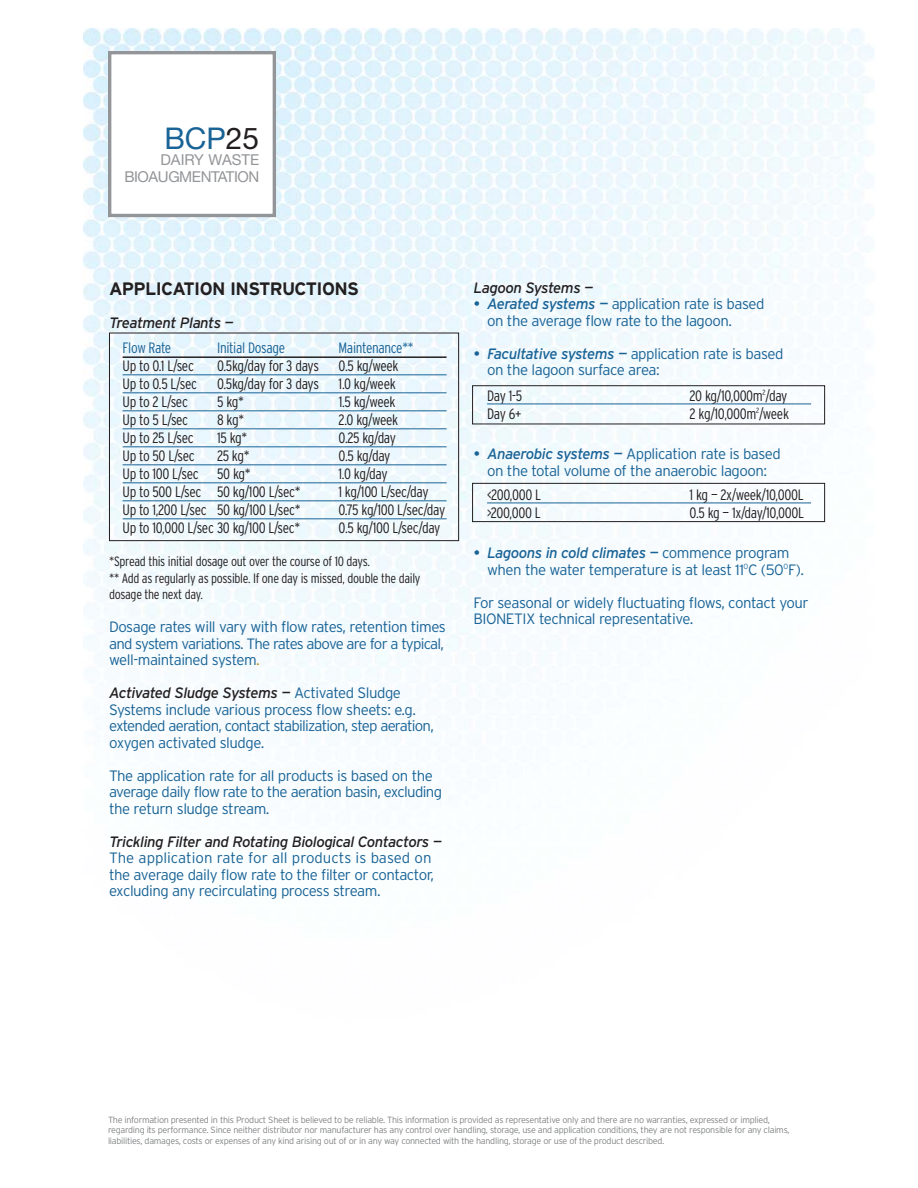
<style>
.page{position:relative;width:918px;height:1188px;background:#fff}
.page>*{position:absolute;margin:0;border:0;box-sizing:border-box;transform-origin:0 0}
.t1{font:30px "Helvetica Neue";color:#196396}
.t2{font:700 18px "Interstate";letter-spacing:-.035em;color:#231f20}
.t3{font:300 15px/16.5px "Interstate";letter-spacing:-.035em;color:#196396}
.t4{font:300 condensed 15px "Interstate";letter-spacing:-.025em;color:#231f20}
.t5{font:italic 15px "Interstate";letter-spacing:-.035em;color:#231f20}
.t6{font:300 condensed 15px "Interstate";letter-spacing:-.025em;color:#196396}
.t7{font:15px/16.5px "Helvetica Neue";letter-spacing:-.03em;color:#939598;text-align:right}
.t8{font:300 condensed 13.5px/16.5px "Interstate";letter-spacing:-.025em;color:#231f20}
.t9{font:300 9px/10.5px "Interstate";letter-spacing:-.03em;color:#808284}
.s1{color:#231f20}
.s2{color:#bb890a}
.s3{font-weight:400;font-style:italic;color:#231f20}
.s4{font-weight:400;font-style:italic}
</style>
<div class="page">
<img style="left:83px;top:28px;width:792px;height:755px">
<div style="left:110px;top:53px;width:164px;height:162px;background:#fff"></div>
<div style="left:108px;top:51px;width:168px;height:166px;border:3px solid #939598"></div>
<svg style="left:109px;top:332px;width:716px;height:209px"></svg>
<h1 class="t1" style="left:164px;top:121px;width:96px">BCP<span class="s1">25</span></h1>
<p class="t7" style="left:124px;top:152px;width:137px">DAIRY WASTE<br>BIOAUGMENTATION</p>
<p class="t2" style="left:109px;top:282px;width:252px">APPLICATION INSTRUCTIONS</p>
<p class="t5" style="left:109px;top:317px;width:126px">Treatment Plants —</p>
<p class="t6" style="left:123px;top:342px;width:50px">Flow Rate</p>
<p class="t6" style="left:217px;top:342px;width:70px">Initial Dosage</p>
<p class="t6" style="left:339px;top:342px;width:77px">Maintenance**</p>
<p class="t4" style="left:123px;top:360px;width:73px">Up to 0.1 L/sec</p>
<p class="t4" style="left:217px;top:360px;width:103px">0.5kg/day for 3 days</p>
<p class="t4" style="left:339px;top:360px;width:62px">0.5 kg/week</p>
<p class="t4" style="left:123px;top:378px;width:76px">Up to 0.5 L/sec</p>
<p class="t4" style="left:217px;top:378px;width:103px">0.5kg/day for 3 days</p>
<p class="t4" style="left:339px;top:378px;width:59px">1.0 kg/week</p>
<p class="t4" style="left:123px;top:396px;width:67px">Up to 2 L/sec</p>
<p class="t4" style="left:217px;top:396px;width:28px">5 kg*</p>
<p class="t4" style="left:339px;top:396px;width:58px">1.5 kg/week</p>
<p class="t4" style="left:123px;top:414px;width:67px">Up to 5 L/sec</p>
<p class="t4" style="left:217px;top:414px;width:29px">8 kg*</p>
<p class="t4" style="left:339px;top:414px;width:61px">2.0 kg/week</p>
<p class="t4" style="left:123px;top:432px;width:73px">Up to 25 L/sec</p>
<p class="t4" style="left:217px;top:432px;width:32px">15 kg*</p>
<p class="t4" style="left:339px;top:432px;width:59px">0.25 kg/day</p>
<p class="t4" style="left:123px;top:450px;width:74px">Up to 50 L/sec</p>
<p class="t4" style="left:217px;top:450px;width:34px">25 kg*</p>
<p class="t4" style="left:339px;top:450px;width:53px">0.5 kg/day</p>
<p class="t4" style="left:123px;top:468px;width:130px">Up to 100 L/sec 50 kg*</p>
<p class="t4" style="left:339px;top:468px;width:51px">1.0 kg/day</p>
<p class="t4" style="left:123px;top:486px;width:180px">Up to 500 L/sec 50 kg/100 L/sec*</p>
<p class="t4" style="left:338px;top:486px;width:92px">1 kg/100 L/sec/day</p>
<p class="t4" style="left:123px;top:504px;width:180px">Up to 1,200 L/sec 50 kg/100 L/sec*</p>
<p class="t4" style="left:339px;top:504px;width:108px">0.75 kg/100 L/sec/day</p>
<p class="t4" style="left:123px;top:522px;width:179px">Up to 10,000 L/sec 30 kg/100 L/sec*</p>
<p class="t4" style="left:339px;top:522px;width:103px">0.5 kg/100 L/sec/day</p>
<p class="t8" style="left:109px;top:554px;width:313px">*Spread this initial dosage out over the course of 10 days.<br>** Add as regularly as possible. If one day is missed, double the daily dosage the next day.</p>
<p class="t3" style="left:109px;top:620px;width:338px">Dosage rates will vary with flow rates, retention times and system variations. The rates above are for a typical, well-maintained system<span class="s2">.</span></p>
<p class="t3" style="left:109px;top:686px;width:326px"><span class="s3">Activated Sludge Systems —</span> Activated Sludge Systems include various process flow sheets: e.g. extended aeration, contact stabilization, step aeration, oxygen activated sludge.</p>
<p class="t3" style="left:109px;top:768px;width:335px">The application rate for all products is based on the average daily flow rate to the aeration basin, excluding the return sludge stream.</p>
<p class="t5" style="left:109px;top:836px;width:334px">Trickling Filter and Rotating Biological Contactors —</p>
<p class="t3" style="left:109px;top:851px;width:326px">The application rate for all products is based on the average daily flow rate to the filter or contactor, excluding any recirculating process stream.</p>
<p class="t5" style="left:474px;top:282px;width:121px">Lagoon Systems —</p>
<p class="t3" style="left:487px;top:296px;width:279px;text-indent:-14px"><span class="s4">• Aerated systems —</span> application rate is based on the average flow rate to the lagoon.</p>
<p class="t3" style="left:487px;top:346px;width:298px;text-indent:-14px"><span class="s4">• Facultative systems —</span> application rate is based on the lagoon surface area:</p>
<p class="t4" style="left:487px;top:389px;width:37px">Day 1-5</p>
<p class="t4" style="left:690px;top:389px;width:99px">20 kg/10,000m<sup>2</sup>/day</p>
<p class="t4" style="left:487px;top:407px;width:36px">Day 6+</p>
<p class="t4" style="left:690px;top:407px;width:101px">2 kg/10,000m<sup>2</sup>/week</p>
<p class="t3" style="left:474px;top:446px;width:309px;text-align:center"><span class="s4">• Anaerobic systems —</span> Application rate is based on the total volume of the anaerobic lagoon:</p>
<p class="t4" style="left:487px;top:488px;width:56px">&lt;200,000 L</p>
<p class="t4" style="left:690px;top:488px;width:116px">1 kg — 2x/week/10,000L</p>
<p class="t4" style="left:487px;top:506px;width:55px">&gt;200,000 L</p>
<p class="t4" style="left:690px;top:506px;width:116px">0.5 kg — 1x/day/10,000L</p>
<p class="t3" style="left:487px;top:545px;width:318px;text-indent:-14px"><span class="s4">• Lagoons in cold climates —</span> commence program when the water temperature is at least 11<sup>0</sup>C (50<sup>0</sup>F).</p>
<p class="t3" style="left:474px;top:595px;width:336px">For seasonal or widely fluctuating flows, contact your<br>BIONETIX technical representative.</p>
<p class="t9" style="left:108px;top:1115px;width:683px">The information presented in this Product Sheet is believed to be reliable. This information is provided as representative only and there are no warranties, expressed or implied, regarding its performance. Since neither distributor nor manufacturer has any control over handling, storage, use and application conditions, they are not responsible for any claims, liabilities, damages, costs or expenses of any kind arising out of or in any way connected with the handling, storage or use of the product described.</p>
</div>
